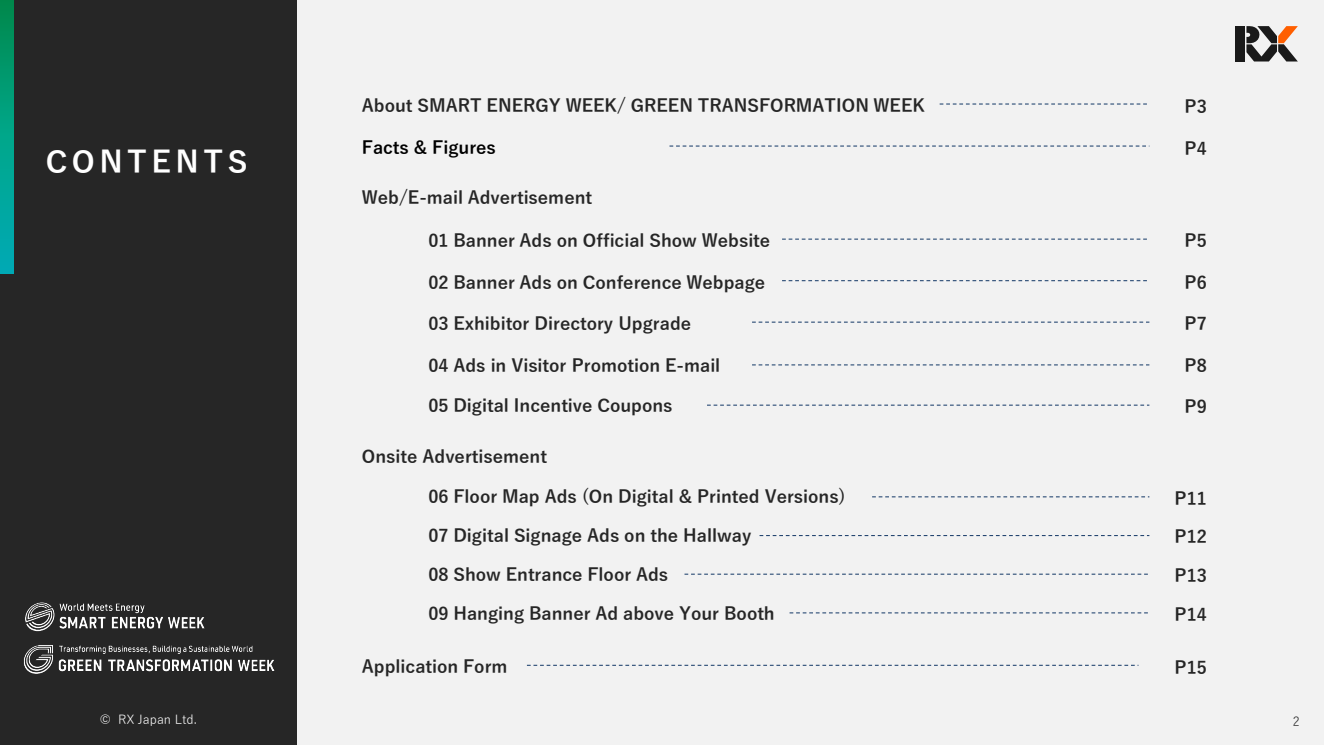
<style>
.page{position:relative;width:1324px;height:745px;background:#fff}
.page>*{position:absolute;margin:0;border:0;box-sizing:border-box;transform-origin:0 0}
.t1{font:700 30px "Yu Gothic";letter-spacing:.15em;color:#fff}
.t2{font:700 17.5px "Yu Gothic";color:#262626}
.t3{font:700 17.5px "Yu Gothic";color:#000}
.t4{font:12.5px "Yu Gothic";color:#fff}
.t5{font:12.5px "Yu Gothic";color:#262626}
</style>
<div class="page">
<div style="left:0;top:0;width:1323px;height:744px;background:#f2f2f2"></div>
<div style="left:1235px;top:44px;width:10px;height:17px;background:#1a1a1a"></div>
<div style="left:1235px;top:26px;width:10px;height:17px;background:#1a1a1a"></div>
<svg style="left:1246px;top:26px;width:51px;height:35px"></svg>
<div style="left:0;top:0;width:297px;height:744px;background:#262626"></div>
<svg style="left:0;top:0;width:13px;height:273px;background:#009f85"></svg>
<svg style="left:939px;top:103px;width:208px;height:1px"></svg>
<svg style="left:782px;top:238px;width:365px;height:1px"></svg>
<svg style="left:782px;top:280px;width:365px;height:1px"></svg>
<svg style="left:752px;top:321px;width:397px;height:1px"></svg>
<svg style="left:752px;top:364px;width:397px;height:1px"></svg>
<svg style="left:527px;top:664px;width:611px;height:1px"></svg>
<svg style="left:707px;top:404px;width:442px;height:1px"></svg>
<svg style="left:872px;top:496px;width:277px;height:1px"></svg>
<svg style="left:669px;top:145px;width:480px;height:1px"></svg>
<svg style="left:759px;top:535px;width:390px;height:1px"></svg>
<svg style="left:684px;top:573px;width:464px;height:1px"></svg>
<svg style="left:789px;top:612px;width:359px;height:1px"></svg>
<img style="left:23px;top:645px;width:252px;height:29px">
<img style="left:25px;top:602px;width:180px;height:29px">
<h2 class="t1" style="left:46px;top:145px;width:203px">CONTENTS</h2>
<p class="t2" style="left:362px;top:95px;width:564px">About SMART ENERGY WEEK/ GREEN TRANSFORMATION WEEK</p>
<p class="t2" style="left:1184px;top:97px;width:24px">P3</p>
<p class="t3" style="left:362px;top:137px;width:136px">Facts &amp; Figures</p>
<p class="t2" style="left:1184px;top:139px;width:24px">P4</p>
<p class="t2" style="left:362px;top:188px;width:232px">Web/E-mail Advertisement</p>
<p class="t2" style="left:428px;top:231px;width:343px">01 Banner Ads on Official Show Website</p>
<p class="t2" style="left:1184px;top:231px;width:24px">P5</p>
<p class="t2" style="left:428px;top:272px;width:338px">02 Banner Ads on Conference Webpage</p>
<p class="t2" style="left:1184px;top:272px;width:24px">P6</p>
<p class="t2" style="left:428px;top:313px;width:264px">03 Exhibitor Directory Upgrade</p>
<p class="t2" style="left:1184px;top:313px;width:24px">P7</p>
<p class="t2" style="left:428px;top:355px;width:293px">04 Ads in Visitor Promotion E-mail</p>
<p class="t2" style="left:1184px;top:355px;width:24px">P8</p>
<p class="t2" style="left:428px;top:395px;width:246px">05 Digital Incentive Coupons</p>
<p class="t2" style="left:1184px;top:396px;width:24px">P9</p>
<p class="t2" style="left:362px;top:446px;width:187px">Onsite Advertisement</p>
<p class="t2" style="left:428px;top:487px;width:419px">06 Floor Map Ads (On Digital &amp; Printed Versions)</p>
<p class="t2" style="left:1174px;top:488px;width:34px">P11</p>
<p class="t2" style="left:428px;top:525px;width:324px">07 Digital Signage Ads on the Hallway</p>
<p class="t2" style="left:1174px;top:527px;width:34px">P12</p>
<p class="t2" style="left:428px;top:564px;width:241px">08 Show Entrance Floor Ads</p>
<p class="t2" style="left:1174px;top:565px;width:34px">P13</p>
<p class="t2" style="left:428px;top:603px;width:348px">09 Hanging Banner Ad above Your Booth</p>
<p class="t2" style="left:1174px;top:604px;width:34px">P14</p>
<p class="t2" style="left:362px;top:656px;width:147px">Application Form</p>
<p class="t2" style="left:1174px;top:658px;width:34px">P15</p>
<p class="t4" style="left:100px;top:707px;width:99px">© RX Japan Ltd.</p>
<p class="t5" style="left:1292px;top:709px;width:8px">2</p>
</div>
